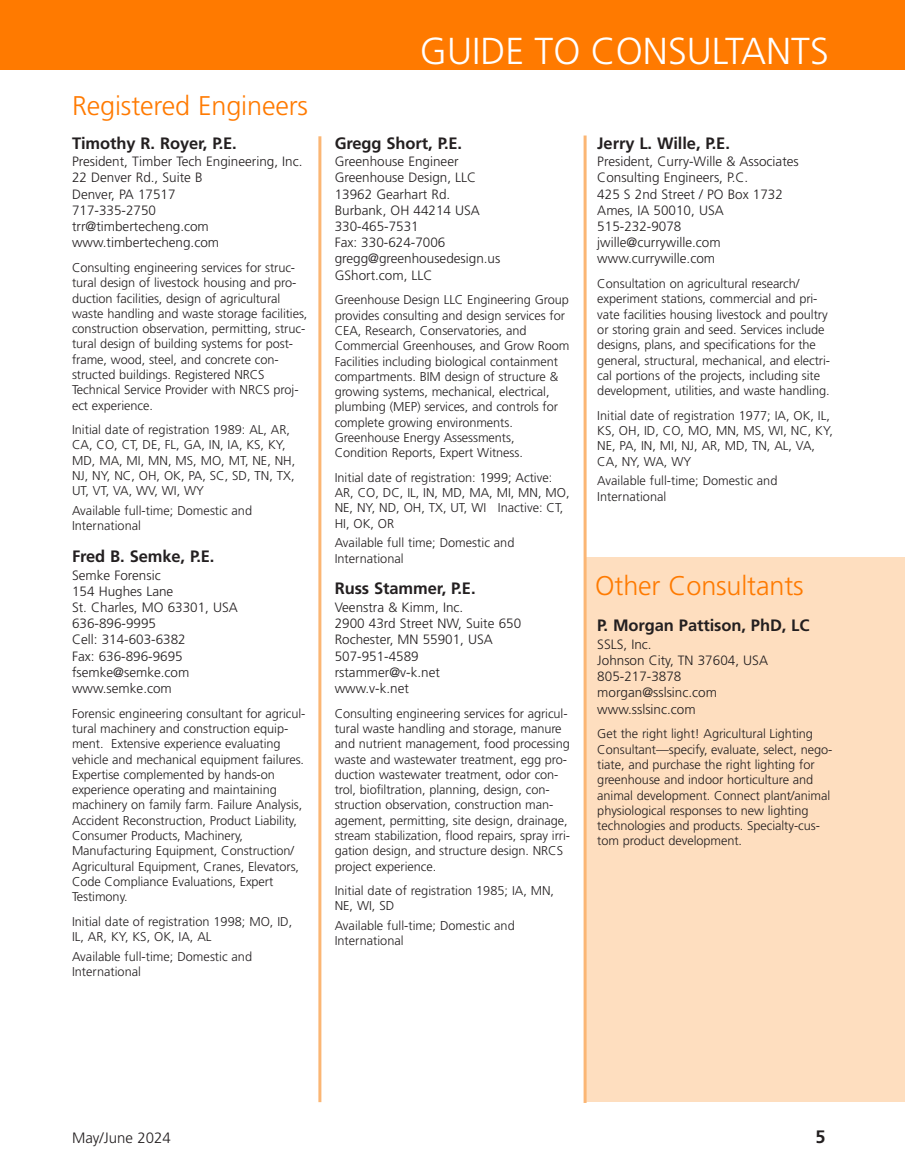
<style>
.page{position:relative;width:905px;height:1175px;background:#fff}
.page>*{position:absolute;margin:0;border:0;box-sizing:border-box;transform-origin:0 0}
.t1{font:300 37.5px "Frutiger";color:#fff}
.t2{font:300 27px "Frutiger";letter-spacing:-.005em;color:#ff7a00}
.t3{font:700 18px "Frutiger";color:#231f20}
.t4{font:700 16.5px "Frutiger";letter-spacing:-.005em;color:#231f20}
.t5{font:300 15px "Frutiger";color:#231f20}
.t6{font:300 13.5px/16.2px "Frutiger";color:#231f20}
.t7{font:300 12.75px/15.3px "Frutiger";letter-spacing:-.005em;color:#231f20}
</style>
<div class="page">
<div style="left:585px;top:557px;width:319px;height:545px;background:#fedebf"></div>
<hr style="left:318px;top:136px;width:3px;height:966px;background:#fbb674">
<hr style="left:583px;top:135px;width:3px;height:967px;background:#fbb674">
<div style="left:0;top:0;width:904px;height:70px;background:#ff7a00"></div>
<h2 class="t2" style="left:72px;top:95px;width:237px">Registered Engineers</h2>
<p class="t4" style="left:72px;top:136px;width:166px">Timothy R. Royer, P.E.</p>
<p class="t6" style="left:72px;top:154px;width:232px">President, Timber Tech Engineering, Inc.<br>22 Denver Rd., Suite B<br>Denver, PA 17517<br>717-335-2750<br>trr@timbertecheng.com www.timbertecheng.com</p>
<p class="t7" style="left:72px;top:261px;width:237px">Consulting engineering services for struc&shy;tural design of livestock housing and pro&shy;duction facilities, design of agricultural waste handling and waste storage facilities, construction observation, permitting, struc&shy;tural design of building systems for post&shy;frame, wood, steel, and concrete con&shy;structed buildings. Registered NRCS Technical Service Provider with NRCS proj&shy;ect experience.</p>
<p class="t7" style="left:72px;top:423px;width:225px">Initial date of registration 1989: AL, AR, CA, CO, CT, DE, FL, GA, IN, IA, KS, KY, MD, MA, MI, MN, MS, MO, MT, NE, NH, NJ, NY, NC, OH, OK, PA, SC, SD, TN, TX, UT, VT, VA, WV, WI, WY</p>
<p class="t7" style="left:72px;top:504px;width:182px">Available full-time; Domestic and<br>International</p>
<p class="t4" style="left:72px;top:549px;width:144px">Fred B. Semke, P.E.</p>
<p class="t6" style="left:72px;top:568px;width:167px">Semke Forensic<br>154 Hughes Lane<br>St. Charles, MO 63301, USA<br>636-896-9995<br>Cell: 314-603-6382<br>Fax: 636-896-9695 fsemke@semke.com www.semke.com</p>
<p class="t7" style="left:72px;top:706px;width:235px">Forensic engineering consultant for agricul&shy;tural machinery and construction equip&shy;ment. Extensive experience evaluating vehicle and mechanical equipment failures.<br>Expertise complemented by hands-on experience operating and maintaining machinery on family farm. Failure Analysis, Accident Reconstruction, Product Liability, Consumer Products, Machinery, Manufacturing Equipment, Construction/ Agricultural Equipment, Cranes, Elevators, Code Compliance Evaluations, Expert Testimony.</p>
<p class="t7" style="left:72px;top:914px;width:222px">Initial date of registration 1998; MO, ID,<br>IL, AR, KY, KS, OK, IA, AL</p>
<p class="t7" style="left:72px;top:949px;width:182px">Available full-time; Domestic and<br>International</p>
<h1 class="t1" style="left:420px;top:36px;width:410px">GUIDE TO CONSULTANTS</h1>
<p class="t4" style="left:334px;top:136px;width:129px">Gregg Short, P.E.</p>
<p class="t6" style="left:334px;top:154px;width:167px">Greenhouse Engineer<br>Greenhouse Design, LLC<br>13962 Gearhart Rd.<br>Burbank, OH 44214 USA<br>330-465-7531<br>Fax: 330-624-7006 gregg@greenhousedesign.us<br>GShort.com, LLC</p>
<p class="t7" style="left:334px;top:293px;width:236px">Greenhouse Design LLC Engineering Group provides consulting and design services for CEA, Research, Conservatories, and Commercial Greenhouses, and Grow Room Facilities including biological containment compartments. BIM design of structure &amp; growing systems, mechanical, electrical, plumbing (MEP) services, and controls for complete growing environments.<br>Greenhouse Energy Assessments, Condition Reports, Expert Witness.</p>
<p class="t7" style="left:334px;top:470px;width:236px">Initial date of registration: 1999; Active:<br>AR, CO, DC, IL, IN, MD, MA, MI, MN, MO,<br>NE, NY, ND, OH, TX, UT, WI Inactive: CT,<br>HI, OK, OR</p>
<p class="t7" style="left:334px;top:536px;width:181px">Available full time; Domestic and<br>International</p>
<p class="t4" style="left:334px;top:582px;width:142px">Russ Stammer, P.E.</p>
<p class="t6" style="left:334px;top:600px;width:188px">Veenstra &amp; Kimm, Inc.<br>2900 43rd Street NW, Suite 650<br>Rochester, MN 55901, USA<br>507-951-4589 rstammer@v-k.net<br>www.v-k.net</p>
<p class="t7" style="left:334px;top:706px;width:237px">Consulting engineering services for agricul&shy;tural waste handling and storage, manure and nutrient management, food processing waste and wastewater treatment, egg pro&shy;duction wastewater treatment, odor con&shy;trol, biofiltration, planning, design, con&shy;struction observation, construction man&shy;agement, permitting, site design, drainage, stream stabilization, flood repairs, spray irri&shy;gation design, and structure design. NRCS project experience.</p>
<p class="t7" style="left:334px;top:884px;width:221px">Initial date of registration 1985; IA, MN,<br>NE, WI, SD</p>
<p class="t7" style="left:334px;top:919px;width:182px">Available full-time; Domestic and<br>International</p>
<p class="t4" style="left:597px;top:136px;width:134px">Jerry L. Wille, P.E.</p>
<p class="t6" style="left:597px;top:154px;width:203px">President, Curry-Wille &amp; Associates<br>Consulting Engineers, P.C.<br>425 S 2nd Street / PO Box 1732<br>Ames, IA 50010, USA<br>515-232-9078 jwille@currywille.com www.currywille.com</p>
<p class="t7" style="left:597px;top:277px;width:234px">Consultation on agricultural research/ experiment stations, commercial and pri&shy;vate facilities housing livestock and poultry or storing grain and seed. Services include designs, plans, and specifications for the general, structural, mechanical, and electri&shy;cal portions of the projects, including site development, utilities, and waste handling.</p>
<p class="t7" style="left:597px;top:408px;width:237px">Initial date of registration 1977; IA, OK, IL,<br>KS, OH, ID, CO, MO, MN, MS, WI, NC, KY,<br>NE, PA, IN, MI, NJ, AR, MD, TN, AL, VA,<br>CA, NY, WA, WY</p>
<p class="t7" style="left:597px;top:474px;width:182px">Available full-time; Domestic and<br>International</p>
<h2 class="t2" style="left:595px;top:574px;width:210px">Other Consultants</h2>
<p class="t4" style="left:597px;top:619px;width:214px">P. Morgan Pattison, PhD, LC</p>
<p class="t6" style="left:597px;top:637px;width:172px">SSLS, Inc.<br>Johnson City, TN 37604, USA<br>805-217-3878 morgan@sslsinc.com www.sslsinc.com</p>
<p class="t7" style="left:597px;top:727px;width:236px">Get the right light! Agricultural Lighting Consultant—specify, evaluate, select, nego&shy;tiate, and purchase the right lighting for greenhouse and indoor horticulture and animal development. Connect plant/animal physiological responses to new lighting technologies and products. Specialty-cus&shy;tom product development.</p>
<p class="t5" style="left:72px;top:1131px;width:100px">May/June 2024</p>
<h3 class="t3" style="left:815px;top:1129px;width:12px">5</h3>
</div>
